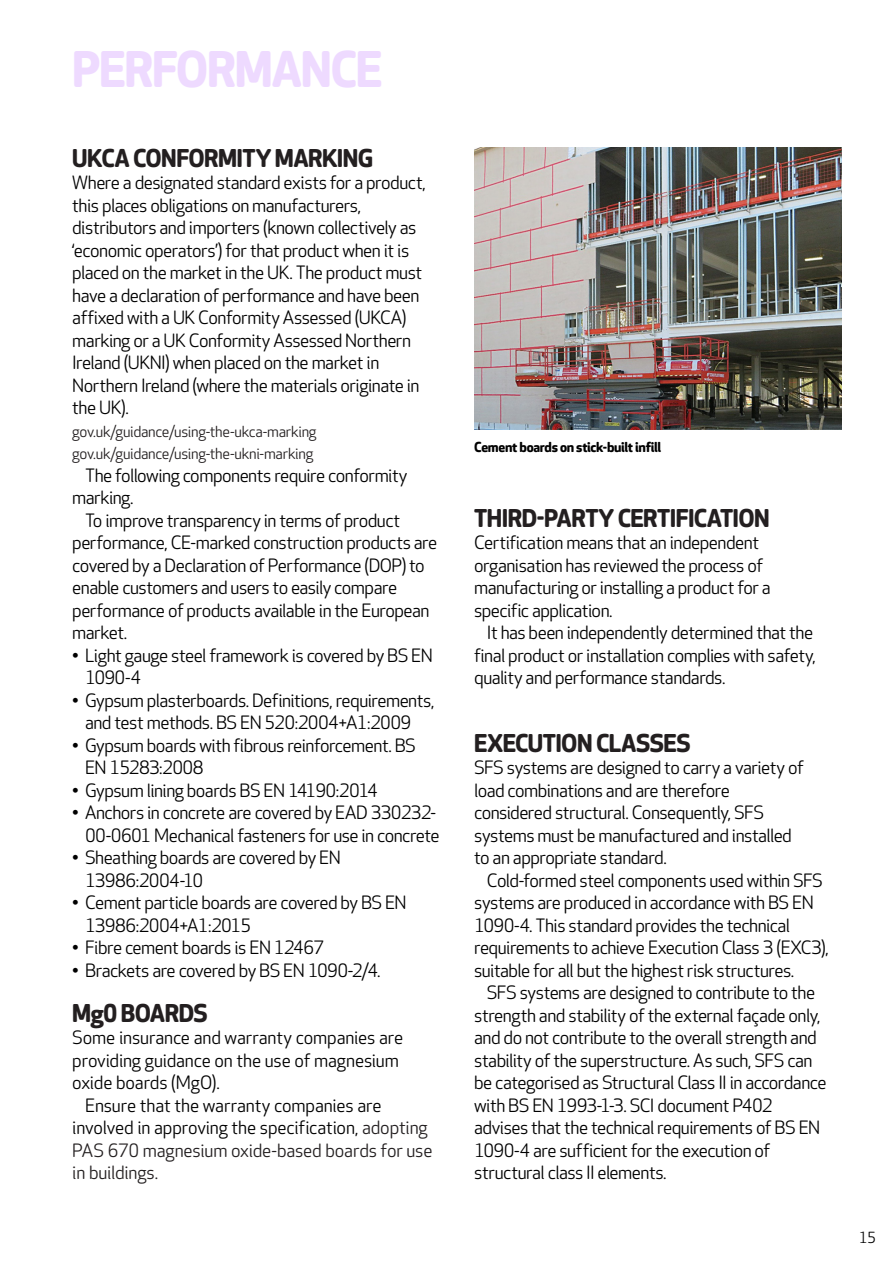
<style>
.page{position:relative;width:893px;height:1263px;background:#fff}
.page>*{position:absolute;margin:0;border:0;box-sizing:border-box;transform-origin:0 0}
.t1{font:700 48px "Apex Rounded";letter-spacing:-.03em;color:#eedaff}
.t2{font:700 24px "Apex Rounded";letter-spacing:-.025em;color:#231f20}
.t3{font:18px/22.5px "Apex Rounded";letter-spacing:-.03em;color:#000}
.t4{font:18px/22.5px "Apex Rounded";letter-spacing:-.01em;color:#000}
.t5{font:15px/22.5px "Apex Rounded";letter-spacing:-.02em;color:#231f20}
.t6{font:15px "Apex Rounded";color:#000}
.t7{font:700 13.5px "Apex Rounded";letter-spacing:-.02em;color:#000}
.s1{color:#231f20}
</style>
<div class="page">
<img style="left:474px;top:148px;width:368px;height:281px">
<h1 class="t1" style="left:72px;top:41px;width:312px">PERFORMANCE</h1>
<h2 class="t2" style="left:72px;top:144px;width:302px">UKCA CONFORMITY MARKING</h2>
<p class="t3" style="left:72px;top:172px;width:355px">Where a designated standard exists for a product, this places obligations on manufacturers, distributors and importers (known collectively as ‘economic operators’) for that product when it is placed on the market in the UK. The product must have a declaration of performance and have been affixed with a UK Conformity Assessed (UKCA) marking or a UK Conformity Assessed Northern Ireland (UKNI) when placed on the market in Northern Ireland (where the materials originate in the UK).</p>
<p class="t5" style="left:72px;top:420px;width:246px">gov.uk/guidance/using-the-ukca-marking gov.uk/guidance/using-the-ukni-marking</p>
<p class="t3" style="left:72px;top:464px;width:337px;text-indent:13px">The following components require conformity marking.</p>
<p class="t3" style="left:72px;top:509px;width:367px;text-indent:13px">To improve transparency in terms of product performance, CE-marked construction products are covered by a Declaration of Performance (DOP) to enable customers and users to easily compare performance of products available in the European market.</p>
<p class="t3" style="left:85px;top:644px;width:349px;text-indent:-13px">• Light gauge steel framework is covered by BS EN<br>1090-4</p>
<p class="t3" style="left:72px;top:689px;width:364px;text-align:center">• Gypsum plasterboards. Definitions, requirements, and test methods. BS EN 520:2004+A1:2009</p>
<p class="t3" style="left:85px;top:734px;width:332px;text-indent:-13px">• Gypsum boards with fibrous reinforcement. BS<br>EN 15283:2008</p>
<p class="t3" style="left:72px;top:779px;width:307px">• Gypsum lining boards BS EN 14190:2014</p>
<p class="t3" style="left:72px;top:802px;width:369px;text-align:right">• Anchors in concrete are covered by EAD 330232-<br>00-0601 Mechanical fasteners for use in concrete</p>
<p class="t3" style="left:85px;top:847px;width:257px;text-indent:-13px">• Sheathing boards are covered by EN<br>13986:2004-10</p>
<p class="t3" style="left:85px;top:892px;width:323px;text-indent:-13px">• Cement particle boards are covered by BS EN<br>13986:2004+A1:2015</p>
<p class="t3" style="left:72px;top:937px;width:254px">• Fibre cement boards is EN 12467</p>
<p class="t3" style="left:72px;top:959px;width:310px">• Brackets are covered by BS EN 1090-2/4.</p>
<h2 class="t2" style="left:72px;top:999px;width:137px">Mg0 BOARDS</h2>
<p class="t4" style="left:72px;top:1027px;width:332px">Some insurance and warranty companies are providing guidance on the use of magnesium oxide boards (MgO).</p>
<p class="t4" style="left:72px;top:1094px;width:362px;text-indent:13px">Ensure that the warranty companies are involved in approving the specification, <span class="s1">adopting PAS 670 magnesium oxide-based boards for use in buildings.</span></p>
<p class="t7" style="left:474px;top:439px;width:189px">Cement boards on stick-built infill</p>
<h2 class="t2" style="left:474px;top:504px;width:297px">THIRD-PARTY CERTIFICATION</h2>
<p class="t3" style="left:474px;top:532px;width:298px">Certification means that an independent organisation has reviewed the process of manufacturing or installing a product for a specific application.</p>
<p class="t3" style="left:474px;top:622px;width:343px;text-indent:13px">It has been independently determined that the final product or installation complies with safety, quality and performance standards.</p>
<h2 class="t2" style="left:474px;top:729px;width:218px">EXECUTION CLASSES</h2>
<p class="t3" style="left:474px;top:757px;width:331px">SFS systems are designed to carry a variety of load combinations and are therefore considered structural. Consequently, SFS systems must be manufactured and installed to an appropriate standard.</p>
<p class="t3" style="left:474px;top:869px;width:356px;text-indent:13px">Cold-formed steel components used within SFS systems are produced in accordance with BS EN 1090-4. This standard provides the technical requirements to achieve Execution Class 3 (EXC3), suitable for all but the highest risk structures.</p>
<p class="t3" style="left:474px;top:982px;width:354px;text-indent:13px">SFS systems are designed to contribute to the strength and stability of the external façade only, and do not contribute to the overall strength and stability of the superstructure. As such, SFS can be categorised as Structural Class II in accordance with BS EN 1993-1-3. SCI document P402 advises that the technical requirements of BS EN 1090-4 are sufficient for the execution of structural class II elements.</p>
<p class="t6" style="left:859px;top:1229px;width:19px">15</p>
</div>
